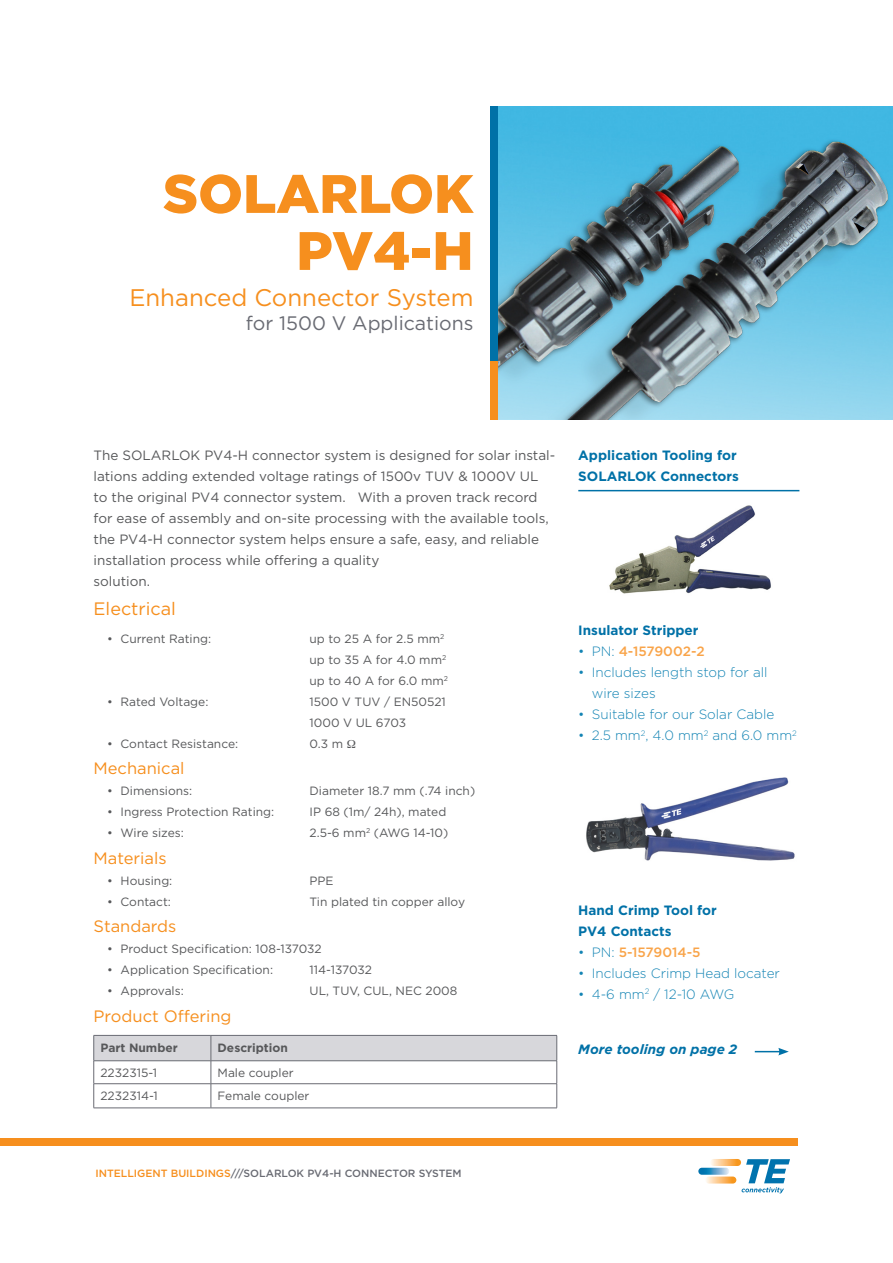
<style>
.page{position:relative;width:893px;height:1263px;background:#fff}
.page>*{position:absolute;margin:0;border:0;box-sizing:border-box;transform-origin:0 0}
.PS_Headline{font:900 54px/57px "Gotham";color:#f68f1e;text-align:right}
.PS_Subhead{font:24px "Gotham";color:#f68f1e}
.PS_Subhead-2{font:19.5px "Gotham";color:#696b73}
.PS_Body_Copy{font:18px "Gotham";color:#f68f1e}
.PS_Body_Copy_Subhead{font:16.5px "Gotham";color:#f68f1e}
.PS_Body_Copy-2{font:13.5px/21px "Gotham";color:#57585a}
.t1{font:300 13.5px/21px "Gotham";color:#1384b4}
.PS_Sidebar_Headline{font:700 13.5px/21px "Gotham";color:#0071a7}
.t2{font:500 13.5px "Gotham";letter-spacing:-.005em;color:#f9a449}
.PS_Sidebar_Headline-2{font:italic 700 13.5px "Gotham";color:#0071a7}
.B_Body_Copy{font:12px/21px "Gotham";color:#57585a}
.B_Body_Copy-2{font:700 12px "Gotham";color:#57585a}
.PS_Footer_Info{font:500 10.5px "Gotham";color:#696b73}
.s1{font-weight:300;color:#1384b4}
.s2{color:#f68f1e}
</style>
<div class="page">
<div style="left:491px;top:106px;width:7px;height:256px;background:#0071a7"></div>
<div style="left:491px;top:362px;width:7px;height:58px;background:#f68f1e"></div>
<div style="left:0;top:1138px;width:797px;height:8px;background:#f68f1e"></div>
<svg style="left:710px;top:1159px;width:31px;height:7px"></svg>
<svg style="left:705px;top:1176px;width:31px;height:7px"></svg>
<svg style="left:698px;top:1168px;width:31px;height:7px"></svg>
<svg style="left:742px;top:1159px;width:48px;height:34px"></svg>
<img style="left:498px;top:106px;width:395px;height:314px">
<svg style="left:93px;top:1035px;width:464px;height:73px"></svg>
<hr style="left:94px;top:1107px;width:117px;height:1px;background:#696b73">
<hr style="left:211px;top:1107px;width:346px;height:1px;background:#696b73">
<hr style="left:578px;top:490px;width:221px;height:1px;background:#0071a7">
<img style="left:609px;top:505px;width:162px;height:89px">
<img style="left:586px;top:777px;width:209px;height:84px">
<svg style="left:755px;top:1048px;width:34px;height:7px"></svg>
<p class="PS_Headline" style="left:163px;top:165px;width:312px">SOLARLOK<br>PV4-H</p>
<p class="PS_Subhead" style="left:129px;top:283px;width:346px">Enhanced Connector System</p>
<p class="PS_Subhead-2" style="left:246px;top:310px;width:229px">for 1500 V Applications</p>
<p class="PS_Body_Copy-2" style="left:94px;top:445px;width:463px">The SOLARLOK PV4-H connector system is designed for solar instal&shy;lations adding extended voltage ratings of 1500v TUV &amp; 1000V UL to the original PV4 connector system. With a proven track record for ease of assembly and on-site processing with the available tools, the PV4-H connector system helps ensure a safe, easy, and reliable installation process while offering a quality<br>solution.</p>
<p class="PS_Body_Copy" style="left:94px;top:597px;width:84px">Electrical</p>
<p class="B_Body_Copy" style="left:107px;top:627px;width:106px">• Current Rating:</p>
<p class="B_Body_Copy" style="left:310px;top:627px;width:140px">up to 25 A for 2.5 mm<sup>2 </sup>up to 35 A for 4.0 mm<sup>2 </sup>up to 40 A for 6.0 mm<sup>2</sup></p>
<p class="B_Body_Copy" style="left:107px;top:690px;width:103px">• Rated Voltage:</p>
<p class="B_Body_Copy" style="left:310px;top:690px;width:138px">1500 V TUV / EN50521<br>1000 V UL 6703</p>
<p class="B_Body_Copy" style="left:107px;top:732px;width:133px">• Contact Resistance:</p>
<p class="B_Body_Copy" style="left:310px;top:732px;width:35px">0.3 m</p>
<p class="PS_Body_Copy_Subhead" style="left:94px;top:758px;width:93px">Mechanical</p>
<p class="B_Body_Copy" style="left:107px;top:780px;width:87px">• Dimensions:</p>
<p class="B_Body_Copy" style="left:310px;top:780px;width:167px">Diameter 18.7 mm (.74 inch)</p>
<p class="B_Body_Copy" style="left:107px;top:801px;width:169px">• Ingress Protection Rating:</p>
<p class="B_Body_Copy" style="left:310px;top:801px;width:138px">IP 68 (1m/ 24h), mated</p>
<p class="B_Body_Copy" style="left:107px;top:822px;width:78px">• Wire sizes:</p>
<p class="B_Body_Copy" style="left:310px;top:822px;width:140px">2.5-6 mm<sup>2</sup> (AWG 14-10)</p>
<p class="PS_Body_Copy_Subhead" style="left:94px;top:847px;width:75px">Materials</p>
<p class="B_Body_Copy" style="left:107px;top:870px;width:67px">• Housing:</p>
<p class="B_Body_Copy" style="left:310px;top:870px;width:26px">PPE</p>
<p class="B_Body_Copy" style="left:107px;top:891px;width:65px">• Contact:</p>
<p class="B_Body_Copy" style="left:310px;top:891px;width:157px">Tin plated tin copper alloy</p>
<p class="PS_Body_Copy_Subhead" style="left:94px;top:916px;width:84px">Standards</p>
<p class="B_Body_Copy" style="left:107px;top:938px;width:216px">• Product Specification: 108-137032</p>
<p class="B_Body_Copy" style="left:107px;top:959px;width:167px">• Application Specification:</p>
<p class="B_Body_Copy" style="left:310px;top:959px;width:64px">114-137032</p>
<p class="B_Body_Copy" style="left:107px;top:980px;width:78px">• Approvals:</p>
<p class="B_Body_Copy" style="left:310px;top:980px;width:149px">UL, TUV, CUL, NEC 2008</p>
<p class="PS_Body_Copy_Subhead" style="left:94px;top:1005px;width:140px">Product Offering</p>
<p class="B_Body_Copy-2" style="left:100px;top:1039px;width:79px">Part Number</p>
<p class="B_Body_Copy-2" style="left:218px;top:1039px;width:72px">Description</p>
<p class="B_Body_Copy" style="left:100px;top:1062px;width:58px">2232315-1</p>
<p class="B_Body_Copy" style="left:218px;top:1062px;width:78px">Male coupler</p>
<p class="B_Body_Copy" style="left:100px;top:1085px;width:59px">2232314-1</p>
<p class="B_Body_Copy" style="left:218px;top:1085px;width:93px">Female coupler</p>
<p class="PS_Sidebar_Headline" style="left:578px;top:445px;width:162px">Application Tooling for<br>SOLARLOK Connectors</p>
<p class="PS_Sidebar_Headline" style="left:578px;top:620px;width:122px">Insulator Stripper</p>
<p class="t2" style="left:578px;top:642px;width:128px"><span class="s1">• PN:</span> 4-1579002-2</p>
<p class="t1" style="left:592px;top:661px;width:177px;text-indent:-14px">• Includes length stop for all wire sizes</p>
<p class="t1" style="left:578px;top:703px;width:198px">• Suitable for our Solar Cable</p>
<p class="t1" style="left:578px;top:724px;width:220px">• 2.5 mm<sup>2</sup>, 4.0 mm<sup>2</sup> and 6.0 mm<sup>2</sup></p>
<p class="PS_Sidebar_Headline" style="left:578px;top:899px;width:140px">Hand Crimp Tool for<br>PV4 Contacts</p>
<p class="t2" style="left:578px;top:943px;width:124px"><span class="s1">• PN:</span> 5-1579014-5</p>
<p class="t1" style="left:578px;top:962px;width:203px">• Includes Crimp Head locater</p>
<p class="t1" style="left:578px;top:983px;width:158px">• 4-6 mm<sup>2</sup> / 12-10 AWG</p>
<p class="PS_Sidebar_Headline-2" style="left:578px;top:1041px;width:160px">More tooling on page 2</p>
<p class="PS_Footer_Info" style="left:95px;top:1167px;width:368px"><span class="s2">INTELLIGENT BUILDINGS</span>///SOLARLOK PV4-H CONNECTOR SYSTEM</p>
</div>
